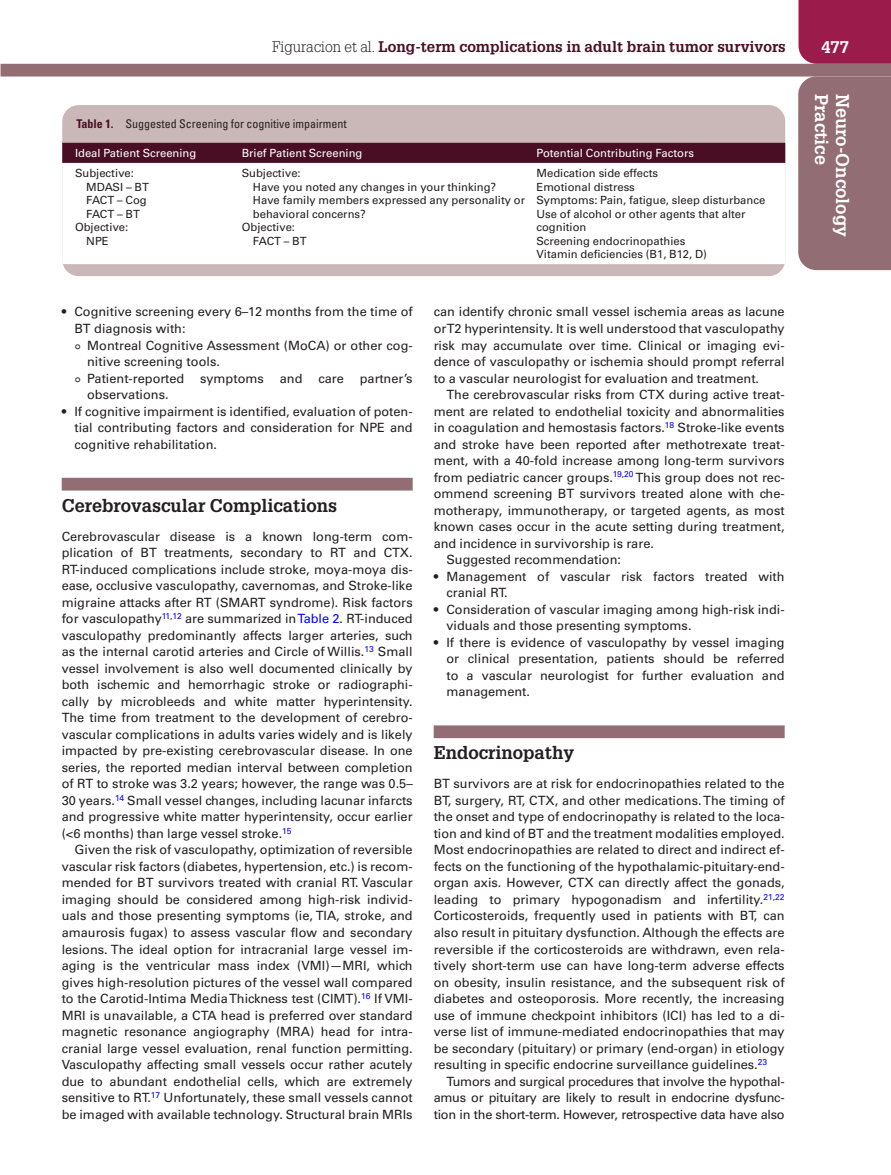
<style>
.page{position:relative;width:891px;height:1175px;background:#fff}
.page>*{position:absolute;margin:0;border:0;box-sizing:border-box;transform-origin:0 0}
.t1{font:700 18px "Glypha LT Std";color:#231f20}
.t2{font:700 18px "Glypha LT Std";color:#fff}
.t3{font:700 16.5px "Glypha LT Std";color:#fff}
.t4{font:700 15px "Glypha LT Std";color:#490e24}
.t5{font:12.75px/16.5px "Univers LT Std";color:#231f20;text-align:justify}
.t6{font:condensed 12px "Univers LT Std";color:#231f20}
.t7{font:11.25px/13.5px "Univers LT Std";color:#231f20}
.t8{font:11.25px "Univers LT Std";color:#fff}
.s1{font-weight:300;color:#231f20}
.s2{font-weight:700;color:#490e24}
.s3{font-family:"STIX General"}
.s4{color:#00f}
</style>
<div class="page">
<div style="left:1px;top:64px;width:890px;height:12px;background:#926d73"></div>
<div style="left:798px;top:76px;width:93px;height:194px;background:#926d73"></div>
<div style="left:799px;top:0;width:92px;height:64px;background:#9b1c4b"></div>
<div style="left:62px;top:478px;width:351px;height:12px;background:#926d73"></div>
<div style="left:434px;top:725px;width:351px;height:13px;background:#926d73"></div>
<div style="left:62px;top:105px;width:723px;height:171px;background:#cab8b9;border-radius:16px"></div>
<div style="left:62px;top:143px;width:723px;height:20px;background:#490e24"></div>
<div style="left:62px;top:163px;width:723px;height:101px;background:#fff"></div>
<p class="t4" style="left:272px;top:37px;width:515px"><span class="s1">Figuracion et al.</span> Long-term complications in adult brain tumor survivors</p>
<p class="t3" style="left:821px;top:37px;width:29px">477</p>
<p class="t6" style="left:76px;top:116px;width:272px"><span class="s2">Table 1.</span> Suggested Screening for cognitive impairment</p>
<p class="t8" style="left:75px;top:146px;width:123px">Ideal Patient Screening</p>
<p class="t8" style="left:242px;top:146px;width:122px">Brief Patient Screening</p>
<p class="t8" style="left:536px;top:146px;width:159px">Potential Contributing Factors</p>
<p class="t7" style="left:75px;top:166px;width:60px">Subjective:</p>
<p class="t7" style="left:86px;top:180px;width:64px">MDASI – BT</p>
<p class="t7" style="left:86px;top:193px;width:62px">FACT – Cog</p>
<p class="t7" style="left:86px;top:207px;width:55px">FACT – BT</p>
<p class="t7" style="left:75px;top:220px;width:55px">Objective:</p>
<p class="t7" style="left:86px;top:234px;width:24px">NPE</p>
<p class="t7" style="left:242px;top:166px;width:60px">Subjective:</p>
<p class="t7" style="left:253px;top:180px;width:245px">Have you noted any changes in your thinking?</p>
<p class="t7" style="left:253px;top:193px;width:274px">Have family members expressed any personality or</p>
<p class="t7" style="left:253px;top:207px;width:114px">behavioral concerns?</p>
<p class="t7" style="left:242px;top:220px;width:55px">Objective:</p>
<p class="t7" style="left:253px;top:234px;width:55px">FACT – BT</p>
<p class="t7" style="left:536px;top:166px;width:230px">Medication side effects<br>Emotional distress<br>Symptoms: Pain, fatigue, sleep disturbance<br>Use of alcohol or other agents that alter cognition<br>Screening endocrinopathies<br>Vitamin deficiencies (B1, B12, D)</p>
<p class="t5" style="left:62px;top:304px;width:353px">• Cognitive screening every 6–12 months from the time of</p>
<p class="t5" style="left:74px;top:320px;width:113px">BT diagnosis with:</p>
<p class="t5" style="left:74px;top:337px;width:340px"><span class="s3">◦</span> Montreal Cognitive Assessment (MoCA) or other cog-</p>
<p class="t5" style="left:87px;top:353px;width:134px">nitive screening tools.</p>
<p class="t5" style="left:74px;top:370px;width:340px"><span class="s3">◦</span> Patient-reported symptoms and care partner’s</p>
<p class="t5" style="left:87px;top:386px;width:83px">observations.</p>
<p class="t5" style="left:74px;top:403px;width:340px;text-indent:-13px">• If cognitive impairment is identified, evaluation of poten&shy;tial contributing factors and consideration for NPE and cognitive rehabilitation.</p>
<h1 class="t1" style="left:62px;top:494px;width:277px">Cerebrovascular Complications</h1>
<p class="t5" style="left:62px;top:528px;width:353px">Cerebrovascular disease is a known long-term com&shy;plication of BT treatments, secondary to RT and CTX.<br>RT-induced complications include stroke, moya-moya dis&shy;ease, occlusive vasculopathy, cavernomas, and Stroke-like migraine attacks after RT (SMART syndrome). Risk factors for vasculopathy<sup>11</sup><sup>,</sup><sup>12</sup> are summarized in <span class="s4">Table 2</span>. RT-induced vasculopathy predominantly affects larger arteries, such as the internal carotid arteries and Circle of Willis.<sup>13</sup> Small vessel involvement is also well documented clinically by both ischemic and hemorrhagic stroke or radiographi&shy;cally by microbleeds and white matter hyperintensity.<br>The time from treatment to the development of cerebro&shy;vascular complications in adults varies widely and is likely impacted by pre-existing cerebrovascular disease. In one series, the reported median interval between completion of RT to stroke was 3.2 years; however, the range was 0.5– 30 years.<sup>14</sup> Small vessel changes, including lacunar infarcts and progressive white matter hyperintensity, occur earlier (&lt;6 months) than large vessel stroke.<sup>15</sup></p>
<p class="t5" style="left:62px;top:841px;width:353px;text-indent:13px">Given the risk of vasculopathy, optimization of reversible vascular risk factors (diabetes, hypertension, etc.) is recom&shy;mended for BT survivors treated with cranial RT. Vascular imaging should be considered among high-risk individ&shy;uals and those presenting symptoms (ie, TIA, stroke, and amaurosis fugax) to assess vascular flow and secondary lesions. The ideal option for intracranial large vessel im&shy;aging is the ventricular mass index (VMI)—MRI, which gives high-resolution pictures of the vessel wall compared to the Carotid-Intima Media Thickness test (CIMT).<sup>16</sup> If VMI-MRI is unavailable, a CTA head is preferred over standard magnetic resonance angiography (MRA) head for intra&shy;cranial large vessel evaluation, renal function permitting.<br>Vasculopathy affecting small vessels occur rather acutely due to abundant endothelial cells, which are extremely sensitive to RT.<sup>17</sup> Unfortunately, these small vessels cannot be imaged with available technology. Structural brain MRIs</p>
<p class="t5" style="left:434px;top:304px;width:353px">can identify chronic small vessel ischemia areas as lacune or T2 hyperintensity. It is well understood that vasculopathy risk may accumulate over time. Clinical or imaging evi&shy;dence of vasculopathy or ischemia should prompt referral to a vascular neurologist for evaluation and treatment.</p>
<p class="t5" style="left:446px;top:386px;width:340px">The cerebrovascular risks from CTX during active treat-</p>
<p class="t5" style="left:434px;top:403px;width:352px">ment are related to endothelial toxicity and abnormalities</p>
<p class="t5" style="left:434px;top:419px;width:352px">in coagulation and hemostasis factors.<sup>18</sup> Stroke-like events</p>
<p class="t5" style="left:434px;top:436px;width:352px">and stroke have been reported after methotrexate treat-</p>
<p class="t5" style="left:434px;top:452px;width:352px">ment, with a 40-fold increase among long-term survivors</p>
<p class="t5" style="left:434px;top:469px;width:353px">from pediatric cancer groups.<sup>19</sup><sup>,</sup><sup>20</sup> This group does not rec-</p>
<p class="t5" style="left:434px;top:485px;width:352px">ommend screening BT survivors treated alone with che-</p>
<p class="t5" style="left:434px;top:502px;width:353px">motherapy, immunotherapy, or targeted agents, as most</p>
<p class="t5" style="left:434px;top:518px;width:353px">known cases occur in the acute setting during treatment,</p>
<p class="t5" style="left:434px;top:535px;width:222px">and incidence in survivorship is rare.</p>
<p class="t5" style="left:446px;top:551px;width:176px">Suggested recommendation:</p>
<p class="t5" style="left:446px;top:568px;width:340px;text-indent:-13px">• Management of vascular risk factors treated with cranial RT.</p>
<p class="t5" style="left:446px;top:601px;width:340px;text-indent:-13px">• Consideration of vascular imaging among high-risk indi&shy;viduals and those presenting symptoms.</p>
<p class="t5" style="left:446px;top:634px;width:340px;text-indent:-13px">• If there is evidence of vasculopathy by vessel imaging or clinical presentation, patients should be referred to a vascular neurologist for further evaluation and management.</p>
<h1 class="t1" style="left:434px;top:741px;width:142px">Endocrinopathy</h1>
<p class="t5" style="left:434px;top:775px;width:353px">BT survivors are at risk for endocrinopathies related to the BT, surgery, RT, CTX, and other medications. The timing of the onset and type of endocrinopathy is related to the loca&shy;tion and kind of BT and the treatment modalities employed.<br>Most endocrinopathies are related to direct and indirect ef&shy;fects on the functioning of the hypothalamic-pituitary-end&shy;organ axis. However, CTX can directly affect the gonads, leading to primary hypogonadism and infertility.<sup>21</sup><sup>,</sup><sup>22<br></sup>Corticosteroids, frequently used in patients with BT, can also result in pituitary dysfunction. Although the effects are reversible if the corticosteroids are withdrawn, even rela&shy;tively short-term use can have long-term adverse effects on obesity, insulin resistance, and the subsequent risk of diabetes and osteoporosis. More recently, the increasing use of immune checkpoint inhibitors (ICI) has led to a di&shy;verse list of immune-mediated endocrinopathies that may be secondary (pituitary) or primary (end-organ) in etiology resulting in specific endocrine surveillance guidelines.<sup>23</sup></p>
<p class="t5" style="left:434px;top:1072px;width:353px;text-indent:13px">Tumors and surgical procedures that involve the hypothal&shy;amus or pituitary are likely to result in endocrine dysfunc&shy;tion in the short-term. However, retrospective data have also</p>
<h1 class="t2" style="left:833px;top:94px;width:73px;rotate:90deg">Practice</h1>
<h1 class="t2" style="left:854px;top:94px;width:145px;rotate:90deg">Neuro-Oncology</h1>
</div>
